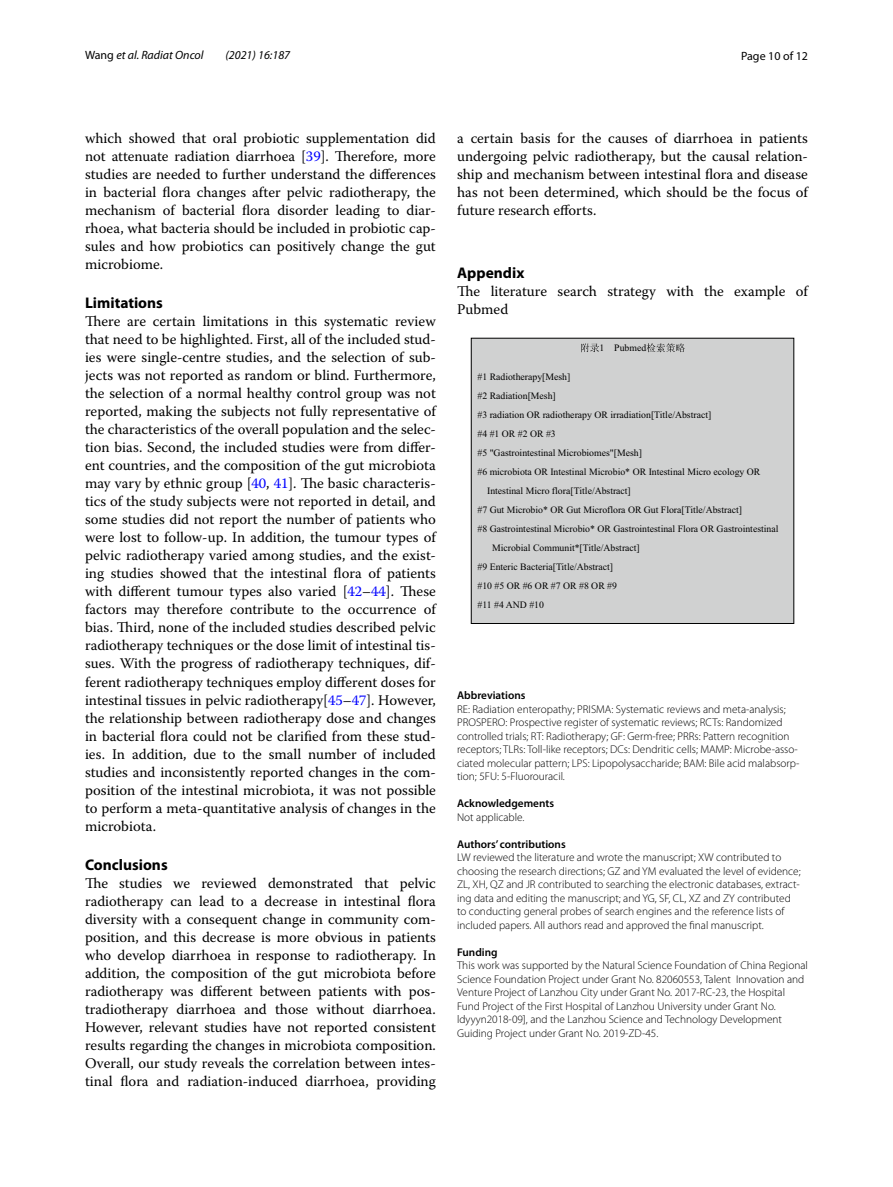
<style>
.page{position:relative;width:893px;height:1187px;background:#fff}
.page>*{position:absolute;margin:0;border:0;box-sizing:border-box;transform-origin:0 0}
.t1{font:700 15.45px "Myriad Pro";color:#000}
.t2{font:14.7px/18px "Warnock Pro";color:#000;text-align:justify}
.t3{font:italic 12px "Myriad Pro";color:#000}
.t4{font:12px "Myriad Pro";color:#000}
.t5{font:300 11.25px/13.5px "Myriad Pro";color:#000}
.t6{font:600 11.25px "Myriad Pro";color:#000}
.t7{font:9.75px "Times New Roman";color:#000}
.s1{font-style:normal}
.s2{color:#00f}
</style>
<div class="page">
<div style="left:471px;top:338px;width:323px;height:285px;background:#d0d1d1"></div>
<svg style="left:581px;top:343px;width:18px;height:9px"></svg>
<svg style="left:647px;top:343px;width:38px;height:9px"></svg>
<p class="t3" style="left:85px;top:48px;width:120px"><span class="s1">Wang</span> et al. Radiat Oncol</p>
<p class="t3" style="left:225px;top:48px;width:66px">(2021) 16:187</p>
<p class="t4" style="left:741px;top:48px;width:68px">Page 10 of 12</p>
<p class="t2" style="left:85px;top:128px;width:352px">which showed that oral probiotic supplementation did not attenuate radiation diarrhoea [<span class="s2">39</span>]. Therefore, more studies are needed to further understand the differences in bacterial flora changes after pelvic radiotherapy, the mechanism of bacterial flora disorder leading to diar&shy;rhoea, what bacteria should be included in probiotic cap&shy;sules and how probiotics can positively change the gut microbiome.</p>
<p class="t1" style="left:85px;top:293px;width:79px">Limitations</p>
<p class="t2" style="left:85px;top:312px;width:352px">There are certain limitations in this systematic review that need to be highlighted. First, all of the included stud&shy;ies were single-centre studies, and the selection of sub&shy;jects was not reported as random or blind. Furthermore, the selection of a normal healthy control group was not reported, making the subjects not fully representative of the characteristics of the overall population and the selec&shy;tion bias. Second, the included studies were from differ&shy;ent countries, and the composition of the gut microbiota may vary by ethnic group [<span class="s2">40</span>, <span class="s2">41</span>]. The basic characteris&shy;tics of the study subjects were not reported in detail, and some studies did not report the number of patients who were lost to follow-up. In addition, the tumour types of pelvic radiotherapy varied among studies, and the exist&shy;ing studies showed that the intestinal flora of patients with different tumour types also varied [<span class="s2">42</span>–<span class="s2">44</span>]. These factors may therefore contribute to the occurrence of bias. Third, none of the included studies described pelvic radiotherapy techniques or the dose limit of intestinal tis&shy;sues. With the progress of radiotherapy techniques, dif&shy;ferent radiotherapy techniques employ different doses for intestinal tissues in pelvic radiotherapy[<span class="s2">45</span>–<span class="s2">47</span>]. However, the relationship between radiotherapy dose and changes in bacterial flora could not be clarified from these stud&shy;ies. In addition, due to the small number of included studies and inconsistently reported changes in the com&shy;position of the intestinal microbiota, it was not possible to perform a meta-quantitative analysis of changes in the microbiota.</p>
<p class="t1" style="left:85px;top:854px;width:84px">Conclusions</p>
<p class="t2" style="left:85px;top:874px;width:352px">The studies we reviewed demonstrated that pelvic radiotherapy can lead to a decrease in intestinal flora diversity with a consequent change in community com&shy;position, and this decrease is more obvious in patients who develop diarrhoea in response to radiotherapy. In addition, the composition of the gut microbiota before radiotherapy was different between patients with pos&shy;tradiotherapy diarrhoea and those without diarrhoea.<br>However, relevant studies have not reported consistent results regarding the changes in microbiota composition.<br>Overall, our study reveals the correlation between intes&shy;tinal flora and radiation-induced diarrhoea, providing</p>
<p class="t2" style="left:457px;top:128px;width:352px">a certain basis for the causes of diarrhoea in patients undergoing pelvic radiotherapy, but the causal relation&shy;ship and mechanism between intestinal flora and disease has not been determined, which should be the focus of future research efforts.</p>
<p class="t1" style="left:457px;top:263px;width:69px">Appendix</p>
<p class="t2" style="left:457px;top:282px;width:352px">The literature search strategy with the example of<br>Pubmed</p>
<p class="t7" style="left:600px;top:341px;width:48px">1 Pubmed</p>
<p class="t7" style="left:477px;top:370px;width:94px">#1 Radiotherapy[Mesh]</p>
<p class="t7" style="left:477px;top:389px;width:80px">#2 Radiation[Mesh]</p>
<p class="t7" style="left:477px;top:408px;width:235px">#3 radiation OR radiotherapy OR irradiation[Title/Abstract]</p>
<p class="t7" style="left:477px;top:427px;width:80px">#4 #1 OR #2 OR #3</p>
<p class="t7" style="left:477px;top:446px;width:166px">#5 "Gastrointestinal Microbiomes"[Mesh]</p>
<p class="t7" style="left:477px;top:465px;width:284px">#6 microbiota OR Intestinal Microbio* OR Intestinal Micro ecology OR</p>
<p class="t7" style="left:487px;top:484px;width:145px">Intestinal Micro flora[Title/Abstract]</p>
<p class="t7" style="left:477px;top:503px;width:266px">#7 Gut Microbio* OR Gut Microflora OR Gut Flora[Title/Abstract]</p>
<p class="t7" style="left:477px;top:522px;width:302px">#8 Gastrointestinal Microbio* OR Gastrointestinal Flora OR Gastrointestinal</p>
<p class="t7" style="left:492px;top:541px;width:149px">Microbial Communit*[Title/Abstract]</p>
<p class="t7" style="left:477px;top:560px;width:137px">#9 Enteric Bacteria[Title/Abstract]</p>
<p class="t7" style="left:477px;top:579px;width:141px">#10 #5 OR #6 OR #7 OR #8 OR #9</p>
<p class="t7" style="left:477px;top:598px;width:68px">#11 #4 AND #10</p>
<p class="t6" style="left:457px;top:688px;width:70px">Abbreviations</p>
<p class="t5" style="left:457px;top:702px;width:344px">RE: Radiation enteropathy; PRISMA: Systematic reviews and meta-analysis; PROSPERO: Prospective register of systematic reviews; RCTs: Randomized controlled trials; RT: Radiotherapy; GF: Germ-free; PRRs: Pattern recognition receptors; TLRs: Toll-like receptors; DCs: Dendritic cells; MAMP: Microbe-asso&shy;ciated molecular pattern; LPS: Lipopolysaccharide; BAM: Bile acid malabsorp&shy;tion; 5FU: 5-Fluorouracil.</p>
<p class="t6" style="left:457px;top:796px;width:98px">Acknowledgements</p>
<p class="t5" style="left:457px;top:810px;width:69px">Not applicable.</p>
<p class="t6" style="left:457px;top:836px;width:110px">Authors’ contributions</p>
<p class="t5" style="left:457px;top:850px;width:345px">LW reviewed the literature and wrote the manuscript; XW contributed to choosing the research directions; GZ and YM evaluated the level of evidence; ZL, XH, QZ and JR contributed to searching the electronic databases, extract&shy;ing data and editing the manuscript; and YG, SF, CL, XZ and ZY contributed to conducting general probes of search engines and the reference lists of included papers. All authors read and approved the final manuscript.</p>
<p class="t6" style="left:457px;top:944px;width:42px">Funding</p>
<p class="t5" style="left:457px;top:958px;width:352px">This work was supported by the Natural Science Foundation of China Regional Science Foundation Project under Grant No. 82060553, Talent Innovation and Venture Project of Lanzhou City under Grant No. 2017-RC-23, the Hospital Fund Project of the First Hospital of Lanzhou University under Grant No. ldyyyn2018-09], and the Lanzhou Science and Technology Development Guiding Project under Grant No. 2019-ZD-45.</p>
</div>
